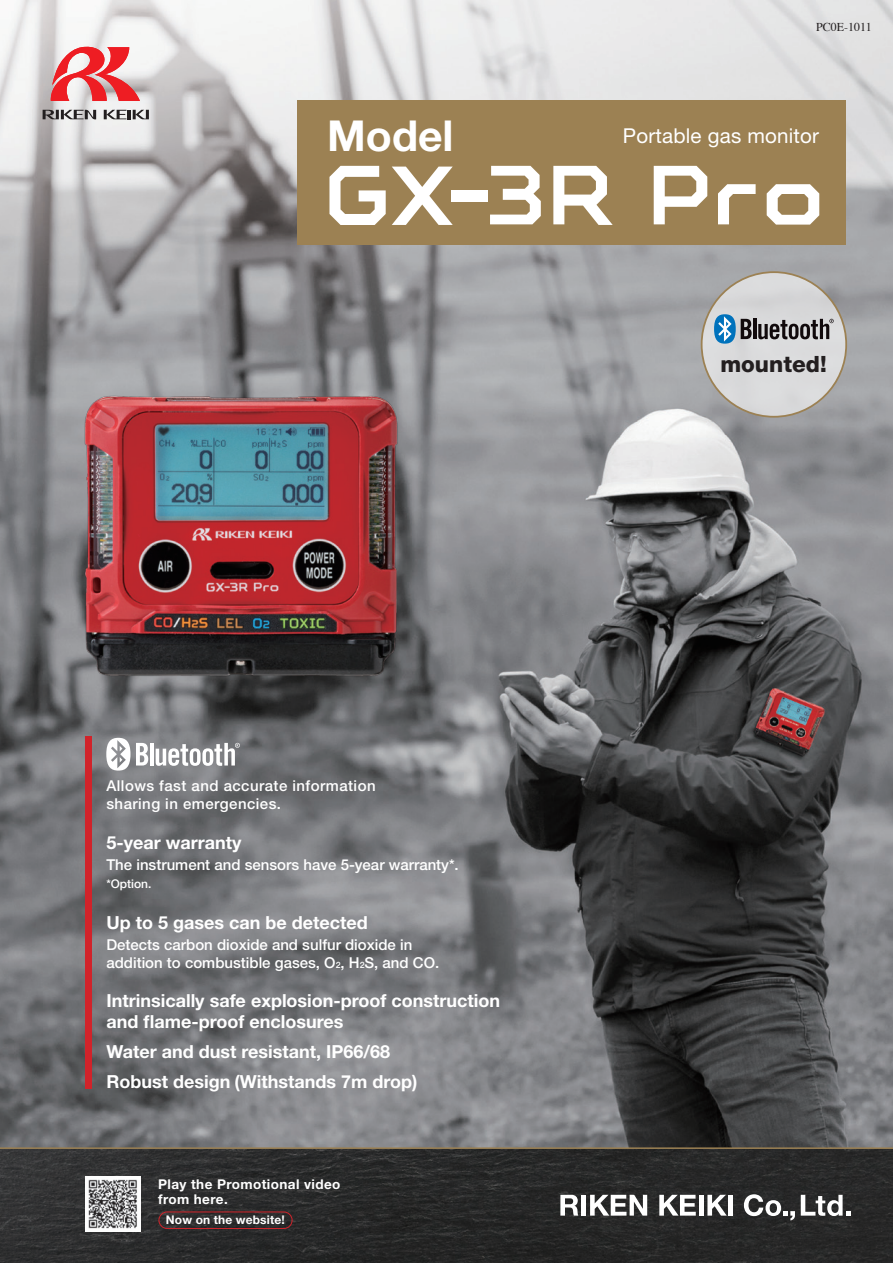
<style>
.page{position:relative;width:893px;height:1263px;background:#fff}
.page>*{position:absolute;margin:0;border:0;box-sizing:border-box;transform-origin:0 0}
.t1{font:700 42.75px "Helvetica Neue LT Std";color:#fff}
.t2{font:800 22.5px "Helvetica Neue LT Std";color:#231f20}
.t3{font:20.55px "Helvetica Neue LT Std";letter-spacing:.01em;color:#fff}
.t4{font:700 18px/21px "Helvetica Neue LT Std";color:#fff}
.t5{font:500 15px/18px "Helvetica Neue LT Std";color:#fff}
.t6{font:500 15px/18px "Helvetica Neue LT Std";letter-spacing:.03em;color:#fff}
.t7{font:700 13.5px/15px "Helvetica Neue LT Std";letter-spacing:.03em;color:#fff}
.t8{font:700 12px "Helvetica Neue LT Std";letter-spacing:.01em;color:#fff}
.t9{font:12px "Times";color:#231f20}
.t10{font:500 12px "Helvetica Neue LT Std";color:#fff}
.s1{font-size:8.7px}
</style>
<div class="page">
<img style="left:0;top:0;width:893px;height:1147px">
<img style="left:0;top:1149px;width:893px;height:114px">
<hr style="left:0;top:1147px;width:893px;height:2px;background:#9c8153">
<div style="left:297px;top:100px;width:549px;height:145px;background:#9c8153"></div>
<svg style="left:329px;top:166px;width:57px;height:59px"></svg>
<div style="left:451px;top:190px;width:37px;height:11px;background:#fff"></div>
<svg style="left:490px;top:166px;width:51px;height:58px"></svg>
<svg style="left:553px;top:166px;width:60px;height:59px"></svg>
<svg style="left:718px;top:184px;width:38px;height:40px"></svg>
<svg style="left:392px;top:167px;width:61px;height:58px"></svg>
<svg style="left:767px;top:184px;width:52px;height:41px"></svg>
<svg style="left:654px;top:166px;width:53px;height:58px"></svg>
<div style="left:85px;top:736px;width:6px;height:353px;background:#d1232a"></div>
<svg style="left:136px;top:743px;width:12px;height:22px"></svg>
<hr style="left:150px;top:743px;width:3px;height:22px;background:#fff">
<svg style="left:156px;top:743px;width:84px;height:23px"></svg>
<svg style="left:106px;top:738px;width:24px;height:33px"></svg>
<div style="left:702px;top:272px;width:144px;height:145px;background:#dadadb;border-radius:72px"></div>
<hr style="left:753px;top:319px;width:3px;height:20px;background:#110a0c">
<svg style="left:758px;top:319px;width:76px;height:20px"></svg>
<svg style="left:714px;top:314px;width:38px;height:30px"></svg>
<img style="left:85px;top:1176px;width:55px;height:56px">
<div style="left:158px;top:1211px;width:135px;height:18px;border:1px solid #d1232a;border-radius:8px"></div>
<img style="left:62px;top:372px;width:357px;height:322px">
<svg style="left:50px;top:45px;width:90px;height:56px"></svg>
<svg style="left:43px;top:110px;width:53px;height:10px"></svg>
<svg style="left:104px;top:110px;width:45px;height:9px"></svg>
<svg style="left:560px;top:1195px;width:18px;height:20px"></svg>
<div style="left:581px;top:1195px;width:5px;height:20px;background:#fff"></div>
<svg style="left:590px;top:1195px;width:57px;height:20px"></svg>
<svg style="left:659px;top:1195px;width:37px;height:20px"></svg>
<hr style="left:699px;top:1195px;width:4px;height:20px;background:#fff">
<svg style="left:707px;top:1195px;width:20px;height:20px"></svg>
<div style="left:728px;top:1195px;width:5px;height:20px;background:#fff"></div>
<svg style="left:744px;top:1194px;width:51px;height:26px"></svg>
<svg style="left:801px;top:1195px;width:49px;height:21px"></svg>
<p class="t9" style="left:816px;top:16px;width:57px">PC0E-1011</p>
<h1 class="t1" style="left:327px;top:110px;width:128px">Model</h1>
<p class="t3" style="left:623px;top:123px;width:198px">Portable gas monitor</p>
<p class="t6" style="left:106px;top:776px;width:271px">Allows fast and accurate information sharing in emergencies.</p>
<p class="t4" style="left:106px;top:832px;width:137px">5-year warranty</p>
<p class="t5" style="left:106px;top:856px;width:354px">The instrument and sensors have 5-year warranty*.</p>
<p class="t10" style="left:106px;top:877px;width:47px">*Option.</p>
<p class="t4" style="left:106px;top:911px;width:263px">Up to 5 gases can be detected</p>
<p class="t5" style="left:106px;top:935px;width:334px">Detects carbon dioxide and sulfur dioxide in addition to combustible gases, O<span class="s1">2</span>, H<span class="s1">2</span>S, and CO.</p>
<p class="t4" style="left:106px;top:989px;width:395px">Intrinsically safe explosion-proof construction and flame-proof enclosures</p>
<p class="t4" style="left:106px;top:1036px;width:313px;line-height:30px">Water and dust resistant, IP66/68<br>Robust design (Withstands 7m drop)</p>
<p class="t7" style="left:158px;top:1176px;width:184px">Play the Promotional video from here.</p>
<p class="t8" style="left:166px;top:1213px;width:120px">Now on the website!</p>
<p class="t2" style="left:720px;top:350px;width:108px">mounted!</p>
</div>
